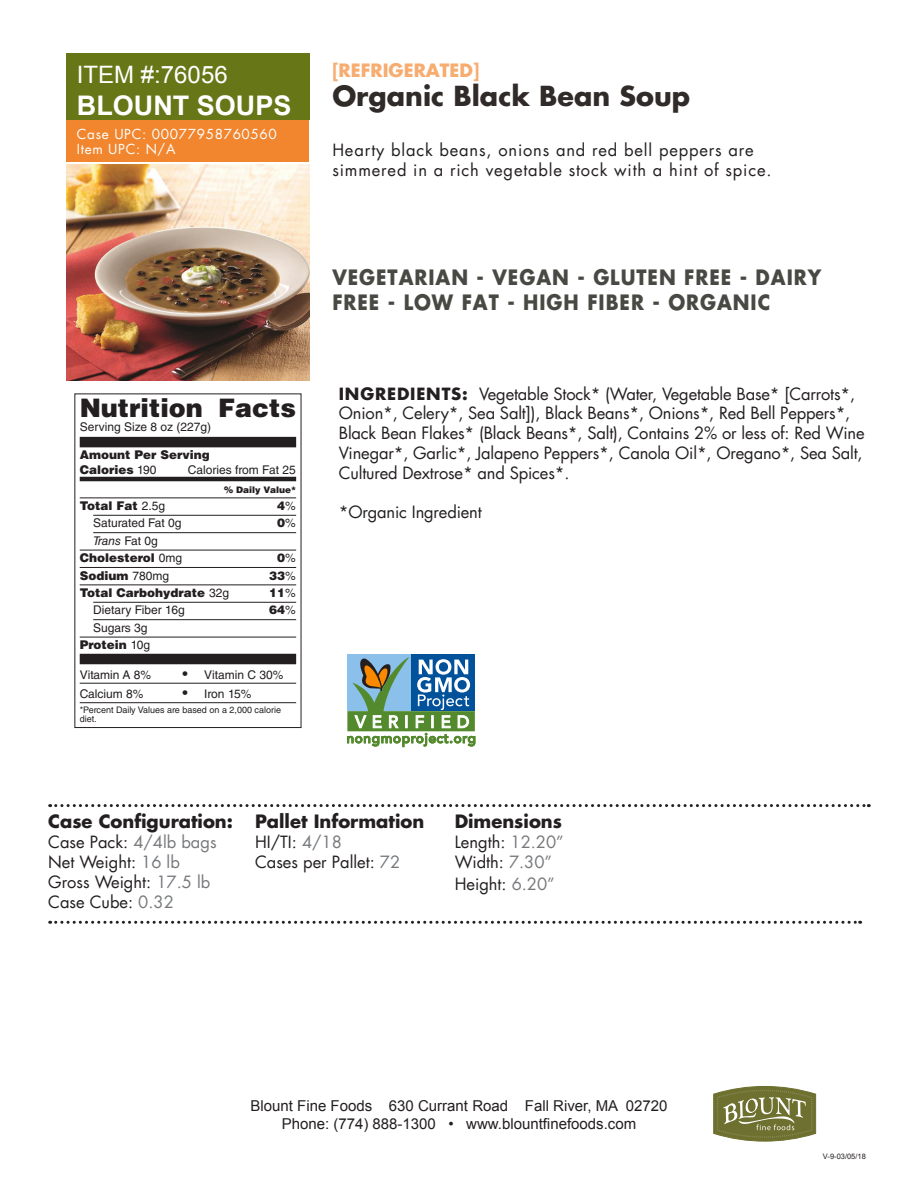
<style>
.page{position:relative;width:918px;height:1188px;background:#fff}
.page>*{position:absolute;margin:0;border:0;box-sizing:border-box;transform-origin:0 0}
.t1{font:700 27px "Futura";color:#302a28}
.t2{font:700 27px "Arial";color:#fff}
.t3{font:900 25.5px "Helvetica LT Std";color:#231f20}
.t4{font:24px "Arial";color:#fff}
.t5{font:700 20.7px/24.9px "Futura";letter-spacing:.05em;color:#494944;scale:.92 1}
.t6{font:700 18px "Futura";color:#231f20}
.t7{font:700 18px "Futura";color:#f7ac70}
.t8{font:16.5px/19.8px "Futura";letter-spacing:-.01em;color:#231f20}
.t9{font:16.5px/19.8px "Futura";letter-spacing:.05em;color:#231f20}
.t10{font:15px/18px "Arial";color:#231f20;text-align:center}
.t11{font:13.5px/15px "Futura";letter-spacing:.05em;color:#fff}
.t12{font:12px/17.4px "Helvetica LT Std";color:#231f20;text-align:right}
.t13{font:900 12px/14.4px "Helvetica LT Std";color:#231f20}
.t14{font:9px/9px "Helvetica LT Std";color:#231f20}
.t15{font:900 9px "Helvetica LT Std";color:#231f20}
.t16{font:7.5px "Arial";color:#231f20}
.s1{font-weight:400}
.s2{font-weight:400;font-style:italic}
.s3{font-weight:900}
.s4{font-size:15px}
.s5{font-weight:700}
.s6{color:#76787b}
</style>
<div class="page">
<div style="left:66px;top:54px;width:243px;height:66px;background:#677717"></div>
<img style="left:66px;top:164px;width:243px;height:216px">
<svg style="left:713px;top:1086px;width:103px;height:55px;background:#898c57"></svg>
<div style="left:66px;top:120px;width:243px;height:41px;background:#f1862e"></div>
<svg style="left:50px;top:804px;width:819px;height:3px"></svg>
<svg style="left:50px;top:921px;width:811px;height:3px"></svg>
<div style="left:347px;top:654px;width:64px;height:57px;background:#8ac0ea"></div>
<div style="left:411px;top:654px;width:64px;height:57px;background:#01519b"></div>
<svg style="left:347px;top:657px;width:128px;height:90px"></svg>
<div style="left:80px;top:437px;width:216px;height:10px;background:#231f20"></div>
<hr style="left:80px;top:477px;width:216px;height:4px;background:#231f20">
<hr style="left:80px;top:498px;width:216px;height:1px;background:#231f20">
<hr style="left:93px;top:515px;width:203px;height:1px;background:#231f20">
<hr style="left:93px;top:532px;width:203px;height:1px;background:#231f20">
<hr style="left:80px;top:550px;width:216px;height:1px;background:#231f20">
<hr style="left:80px;top:567px;width:216px;height:1px;background:#231f20">
<hr style="left:80px;top:585px;width:216px;height:1px;background:#231f20">
<hr style="left:93px;top:602px;width:203px;height:1px;background:#231f20">
<hr style="left:93px;top:619px;width:203px;height:1px;background:#231f20">
<hr style="left:80px;top:637px;width:216px;height:1px;background:#231f20">
<div style="left:80px;top:654px;width:216px;height:10px;background:#231f20"></div>
<hr style="left:80px;top:683px;width:216px;height:1px;background:#231f20">
<hr style="left:80px;top:702px;width:216px;height:1px;background:#231f20">
<h3 class="t4" style="left:77px;top:58px;width:152px">ITEM #:76056</h3>
<h1 class="t2" style="left:77px;top:87px;width:216px">BLOUNT SOUPS</h1>
<p class="t11" style="left:77px;top:126px;width:202px">Case UPC: 00077958760560<br>Item UPC: N/A</p>
<h2 class="t3" style="left:80px;top:391px;width:218px">Nutrition Facts</h2>
<p class="t12" style="left:80px;top:419px;width:133px">Serving Size 8 oz (227g)</p>
<p class="t13" style="left:80px;top:448px;width:132px">Amount Per Serving<br>Calories <span class="s1">190</span></p>
<p class="t12" style="left:188px;top:461px;width:109px">Calories from Fat 25</p>
<p class="t15" style="left:224px;top:484px;width:74px">% Daily Value*</p>
<p class="t13" style="left:80px;top:498px;width:87px">Total Fat <span class="s1">2.5g</span></p>
<p class="t13" style="left:277px;top:498px;width:20px">4<span class="s1">%</span></p>
<p class="t12" style="left:93px;top:515px;width:90px">Saturated Fat 0g</p>
<p class="t13" style="left:277px;top:516px;width:20px">0<span class="s1">%</span></p>
<p class="t13" style="left:80px;top:532px;width:104px;line-height:17.4px;text-indent:14px"><span class="s2">Trans</span> <span class="s1">Fat 0g<br></span>Cholesterol <span class="s1">0mg</span></p>
<p class="t13" style="left:277px;top:550px;width:20px">0<span class="s1">%</span></p>
<p class="t13" style="left:80px;top:568px;width:91px">Sodium <span class="s1">780mg</span></p>
<p class="t13" style="left:269px;top:568px;width:28px">33<span class="s1">%</span></p>
<p class="t13" style="left:80px;top:585px;width:151px">Total Carbohydrate <span class="s1">32g</span></p>
<p class="t13" style="left:269px;top:585px;width:28px">11<span class="s1">%</span></p>
<p class="t12" style="left:93px;top:602px;width:93px">Dietary Fiber 16g</p>
<p class="t13" style="left:269px;top:603px;width:28px">64<span class="s1">%</span></p>
<p class="t12" style="left:80px;top:619px;width:72px">Sugars 3g<br><span class="s3">Protein</span> 10g</p>
<p class="t12" style="left:80px;top:666px;width:73px">Vitamin A 8%</p>
<p class="t12" style="left:182px;top:666px;width:102px"><span class="s4">•</span> Vitamin C 30%</p>
<p class="t12" style="left:80px;top:685px;width:65px">Calcium 8%</p>
<p class="t12" style="left:182px;top:685px;width:71px"><span class="s4">•</span> Iron 15%</p>
<p class="t14" style="left:80px;top:705px;width:203px">*Percent Daily Values are based on a 2,000 calorie diet.</p>
<p class="t7" style="left:332px;top:57px;width:148px">[REFRIGERATED]</p>
<h1 class="t1" style="left:332px;top:77px;width:359px">Organic Black Bean Soup</h1>
<p class="t9" style="left:332px;top:140px;width:441px">Hearty black beans, onions and red bell peppers are simmered in a rich vegetable stock with a hint of spice.</p>
<p class="t5" style="left:332px;top:264px;width:533px">VEGETARIAN - VEGAN - GLUTEN FREE - DAIRY<br>FREE - LOW FAT - HIGH FIBER - ORGANIC</p>
<p class="t8" style="left:339px;top:383px;width:527px"><span class="s5">INGREDIENTS:</span> Vegetable Stock* (Water, Vegetable Base* [Carrots*, Onion*, Celery*, Sea Salt]), Black Beans*, Onions*, Red Bell Peppers*, Black Bean Flakes* (Black Beans*, Salt), Contains 2% or less of: Red Wine Vinegar*, Garlic*, Jalapeno Peppers*, Canola Oil*, Oregano*, Sea Salt, Cultured Dextrose* and Spices*.</p>
<p class="t8" style="left:339px;top:502px;width:145px">*Organic Ingredient</p>
<p class="t6" style="left:48px;top:809px;width:186px">Case Configuration:</p>
<p class="t8" style="left:48px;top:832px;width:170px">Case Pack: <span class="s6">4/4lb bags<br></span>Net Weight: <span class="s6">16 lb<br></span>Gross Weight: <span class="s6">17.5 lb<br></span>Case Cube: <span class="s6">0.32</span></p>
<p class="t6" style="left:255px;top:809px;width:171px">Pallet Information</p>
<p class="t8" style="left:255px;top:832px;width:147px">HI/TI: <span class="s6">4/18<br></span>Cases per Pallet: <span class="s6">72</span></p>
<p class="t6" style="left:455px;top:809px;width:109px">Dimensions</p>
<p class="t8" style="left:455px;top:832px;width:111px">Length: <span class="s6">12.20”<br></span>Width: <span class="s6">7.30”</span></p>
<p class="t8" style="left:455px;top:873px;width:102px">Height: <span class="s6">6.20”</span></p>
<p class="t10" style="left:251px;top:1096px;width:418px">Blount Fine Foods 630 Currant Road Fall River, MA 02720<br>Phone: (774) 888-1300 • www.blountfinefoods.com</p>
<p class="t16" style="left:823px;top:1151px;width:44px">V-9-03/05/18</p>
</div>
